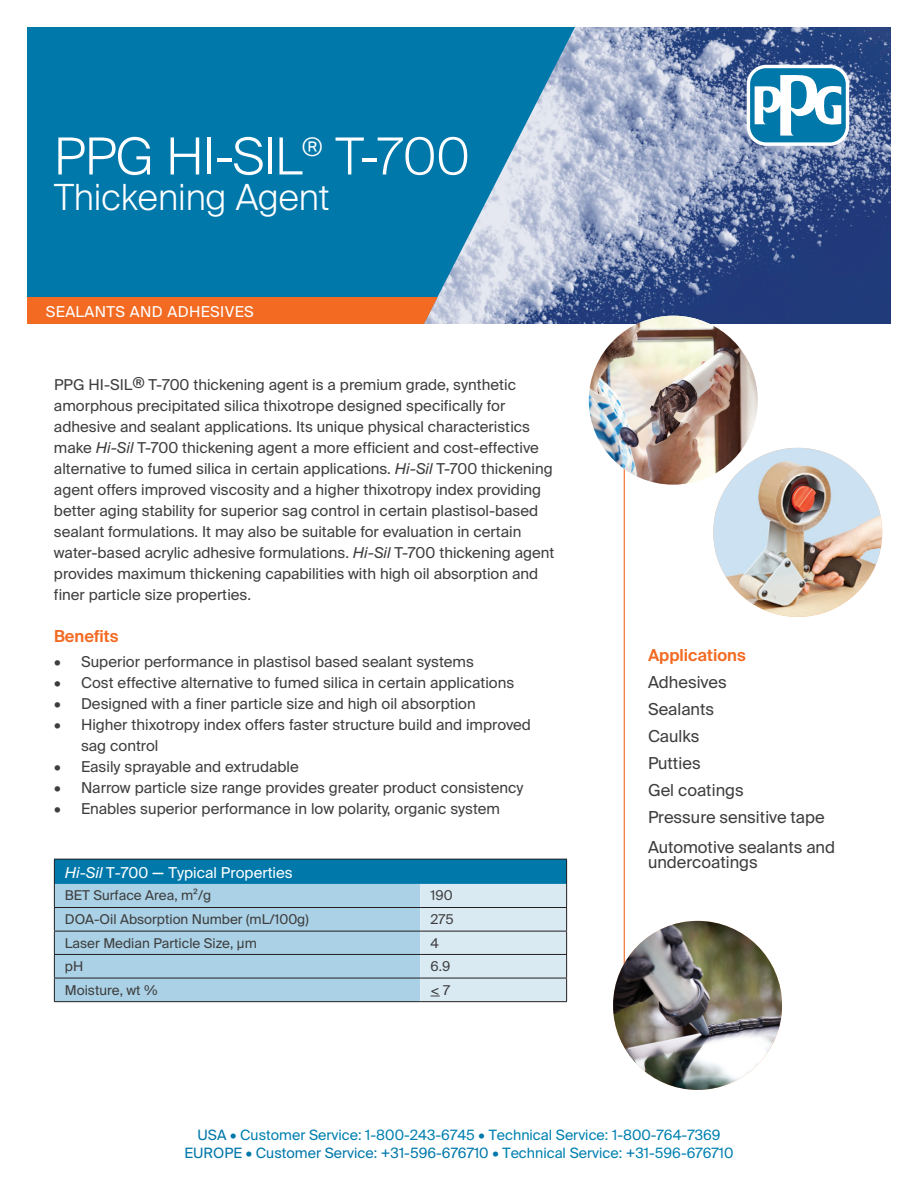
<style>
.page{position:relative;width:918px;height:1188px;background:#fff}
.page>*{position:absolute;margin:0;border:0;box-sizing:border-box;transform-origin:0 0}
.t1{font:300 51px "Suisse Intl";letter-spacing:-.01em;color:#fff}
.t2{font:300 36px "Suisse Intl";color:#fff}
.t3{font:16.5px/27px "Suisse Intl";color:#3e3e3f}
.t4{font:600 16.5px "Suisse Intl";color:#f36b23}
.t5{font:15px/21px "Suisse Intl";color:#3e3e3f}
.t6{font:15px "Suisse Intl";letter-spacing:.01em;color:#fff}
.t7{font:14.25px/18px "Suisse Intl";color:#0081b0;text-align:center}
.t8{font:13.5px "Suisse Intl";color:#3e3e3f}
.s1{font-style:italic}
.s2{font-size:16.5px}
.s3{color:#0078aa}
</style>
<div class="page">
<hr style="left:624px;top:383px;width:1px;height:623px;background:#f36b23">
<img style="left:575px;top:27px;width:316px;height:297px">
<img style="left:713px;top:448px;width:169px;height:169px;border-radius:84px">
<img style="left:589px;top:316px;width:169px;height:169px;border-radius:84px">
<img style="left:613px;top:921px;width:169px;height:169px;border-radius:84px">
<div style="left:27px;top:27px;width:351px;height:297px;background:#0078aa"></div>
<svg style="left:378px;top:27px;width:197px;height:297px;background:#4c98be"></svg>
<div style="left:27px;top:297px;width:290px;height:27px;background:#f36b23"></div>
<div style="left:747px;top:65px;width:102px;height:81px;background:#fff;border-radius:19px"></div>
<div style="left:750px;top:68px;width:96px;height:74px;background:#0078aa;border-radius:16px"></div>
<svg style="left:755px;top:75px;width:86px;height:61px"></svg>
<div style="left:317px;top:297px;width:121px;height:27px;background:#f36b23"></div>
<svg style="left:54px;top:859px;width:513px;height:143px;background:#91bed3"></svg>
<h1 class="t1" style="left:54px;top:127px;width:418px">PPG HI-SIL<sup>®</sup> T-700</h1>
<h2 class="t2" style="left:54px;top:177px;width:277px">Thickening Agent</h2>
<p class="t6" style="left:46px;top:302px;width:210px">SEALANTS AND ADHESIVES</p>
<p class="t5" style="left:54px;top:374px;width:502px">PPG HI-SIL® T-700 thickening agent is a premium grade, synthetic amorphous precipitated silica thixotrope designed specifically for adhesive and sealant applications. Its unique physical characteristics make <span class="s1">Hi-Sil</span> T-700 thickening agent a more efficient and cost-effective alternative to fumed silica in certain applications. <span class="s1">Hi-Sil</span> T-700 thickening agent offers improved viscosity and a higher thixotropy index providing better aging stability for superior sag control in certain plastisol-based sealant formulations. It may also be suitable for evaluation in certain water-based acrylic adhesive formulations. <span class="s1">Hi-Sil</span> T-700 thickening agent provides maximum thickening capabilities with high oil absorption and finer particle size properties.</p>
<p class="t4" style="left:54px;top:626px;width:66px">Benefits</p>
<p class="t5" style="left:54px;top:651px;width:421px">• Superior performance in plastisol based sealant systems</p>
<p class="t5" style="left:54px;top:672px;width:462px">• Cost effective alternative to fumed silica in certain applications</p>
<p class="t5" style="left:54px;top:693px;width:423px">• Designed with a finer particle size and high oil absorption</p>
<p class="t5" style="left:81px;top:714px;width:452px;text-indent:-27px">• Higher thixotropy index offers faster structure build and improved sag control</p>
<p class="t5" style="left:54px;top:756px;width:246px">• Easily sprayable and extrudable</p>
<p class="t5" style="left:54px;top:777px;width:471px">• Narrow particle size range provides greater product consistency</p>
<p class="t5" style="left:54px;top:798px;width:448px">• Enables superior performance in low polarity, organic system</p>
<p class="t6" style="left:65px;top:864px;width:229px"><span class="s1">Hi-Sil</span> T-700 <span class="s2">—</span> Typical Properties</p>
<p class="t8" style="left:65px;top:888px;width:148px">BET Surface Area, m²/g</p>
<p class="t8" style="left:431px;top:888px;width:24px">190</p>
<p class="t8" style="left:65px;top:911px;width:245px">DOA-Oil Absorption Number (mL/100g)</p>
<p class="t8" style="left:431px;top:911px;width:25px">275</p>
<p class="t8" style="left:65px;top:935px;width:193px">Laser Median Particle Size, μm</p>
<p class="t8" style="left:431px;top:935px;width:10px">4</p>
<p class="t8" style="left:65px;top:958px;width:20px">pH</p>
<p class="t8" style="left:431px;top:958px;width:21px">6.9</p>
<p class="t8" style="left:65px;top:982px;width:94px">Moisture, wt %</p>
<p class="t8" style="left:431px;top:982px;width:21px">&lt; 7</p>
<p class="t4" style="left:648px;top:645px;width:99px">Applications</p>
<p class="t3" style="left:648px;top:669px;width:178px">Adhesives<br>Sealants<br>Caulks<br>Putties<br>Gel coatings<br>Pressure sensitive tape</p>
<p class="t3" style="left:648px;top:839px;width:189px;line-height:15px">Automotive sealants and undercoatings</p>
<p class="t7" style="left:184px;top:1126px;width:551px"><span class="s3">USA •</span> Customer Service: 1-800-243-6745 <span class="s3">•</span> Technical Service: 1-800-764-7369<br><span class="s3">EUROPE • Customer Service: +31-596-676710 •</span> Technical Service: <span class="s3">+</span>31-596-676710</p>
</div>
